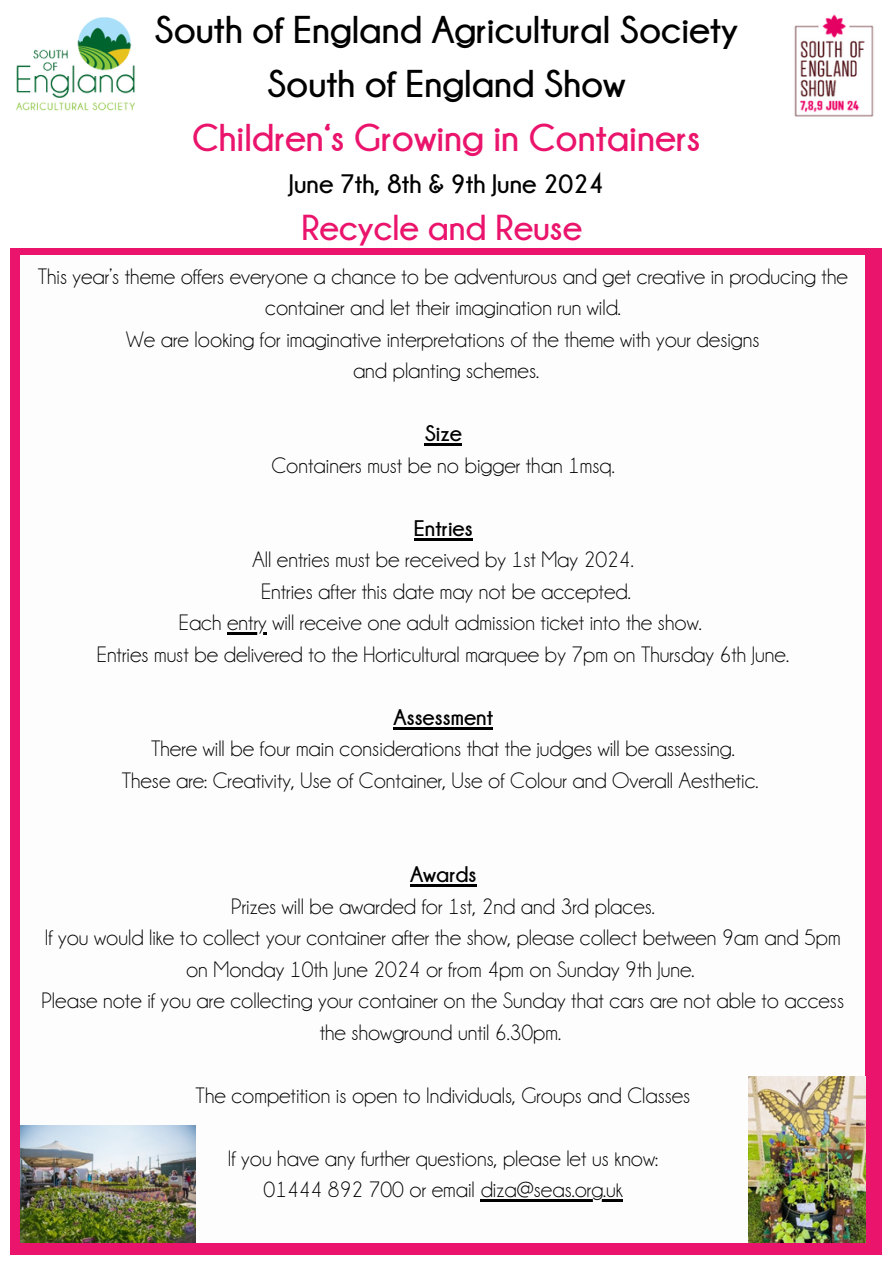
<style>
.page{position:relative;width:893px;height:1264px;background:#fff}
.page>*{position:absolute;margin:0;border:0;box-sizing:border-box;transform-origin:0 0}
.t1{font:700 38.55px "Champagne Limousines";color:#000}
.t2{font:700 38.55px "Champagne Limousines";color:#ea146c}
.t3{font:700 36px "Champagne Limousines";color:#ea146c}
.t4{font:700 26.55px "Champagne Limousines";color:#000}
.t5{font:22.5px/31.5px "Champagne Limousines";color:#000;text-align:center}
.t6{font:700 22.5px "Champagne Limousines";color:#000}
</style>
<div class="page">
<img style="left:794px;top:14px;width:79px;height:103px">
<img style="left:16px;top:17px;width:119px;height:94px">
<div style="left:10px;top:248px;width:871px;height:1006px;background:#ea146c"></div>
<div style="left:20px;top:255px;width:844px;height:987px;background:#fefdfd"></div>
<hr style="left:424px;top:443px;width:38px;height:3px;background:#000">
<hr style="left:414px;top:538px;width:59px;height:2px;background:#000">
<hr style="left:227px;top:632px;width:40px;height:2px;background:#000">
<hr style="left:393px;top:727px;width:100px;height:2px;background:#000">
<hr style="left:410px;top:884px;width:66px;height:2px;background:#000">
<hr style="left:480px;top:1199px;width:143px;height:2px;background:#000">
<img style="left:748px;top:1076px;width:117px;height:166px">
<img style="left:20px;top:1125px;width:176px;height:117px">
<p class="t1" style="left:154px;top:9px;width:585px">South of England Agricultural Society</p>
<p class="t1" style="left:267px;top:63px;width:360px">South of England Show</p>
<p class="t2" style="left:192px;top:117px;width:509px">Children‘s Growing in Containers</p>
<p class="t4" style="left:289px;top:169px;width:316px">June 7th, 8th &amp; 9th June 2024</p>
<p class="t3" style="left:301px;top:208px;width:282px">Recycle and Reuse</p>
<p class="t5" style="left:38px;top:260px;width:811px">This year’s theme offers everyone a chance to be adventurous and get creative in producing the container and let their imagination run wild.</p>
<p class="t5" style="left:126px;top:323px;width:634px">We are looking for imaginative interpretations of the theme with your designs</p>
<p class="t5" style="left:353px;top:355px;width:187px">and planting schemes.</p>
<p class="t6" style="left:424px;top:421px;width:39px">Size</p>
<p class="t5" style="left:271px;top:449px;width:345px">Containers must be no bigger than 1msq.</p>
<p class="t6" style="left:414px;top:515px;width:60px">Entries</p>
<p class="t5" style="left:252px;top:544px;width:382px">All entries must be received by 1st May 2024.</p>
<p class="t5" style="left:261px;top:575px;width:371px">Entries after this date may not be accepted.</p>
<p class="t5" style="left:179px;top:607px;width:524px">Each entry will receive one adult admission ticket into the show.</p>
<p class="t5" style="left:97px;top:638px;width:693px">Entries must be delivered to the Horticultural marquee by 7pm on Thursday 6th June.</p>
<p class="t6" style="left:393px;top:704px;width:101px">Assessment</p>
<p class="t5" style="left:151px;top:732px;width:585px">There will be four main considerations that the judges will be assessing.</p>
<p class="t5" style="left:122px;top:764px;width:638px">These are: Creativity, Use of Container, Use of Colour and Overall Aesthetic.</p>
<p class="t6" style="left:410px;top:862px;width:68px">Awards</p>
<p class="t5" style="left:231px;top:890px;width:425px">Prizes will be awarded for 1st, 2nd and 3rd places.</p>
<p class="t5" style="left:45px;top:921px;width:797px">If you would like to collect your container after the show, please collect between 9am and 5pm on Monday 10th June 2024 or from 4pm on Sunday 9th June.</p>
<p class="t5" style="left:41px;top:984px;width:804px">Please note if you are collecting your container on the Sunday that cars are not able to access the showground until 6.30pm.</p>
<p class="t5" style="left:195px;top:1079px;width:496px">The competition is open to Individuals, Groups and Classes</p>
<p class="t5" style="left:228px;top:1142px;width:431px">If you have any further questions, please let us know:</p>
<p class="t5" style="left:263px;top:1173px;width:360px">01444 892 700 or email diza@seas.org.uk</p>
</div>
